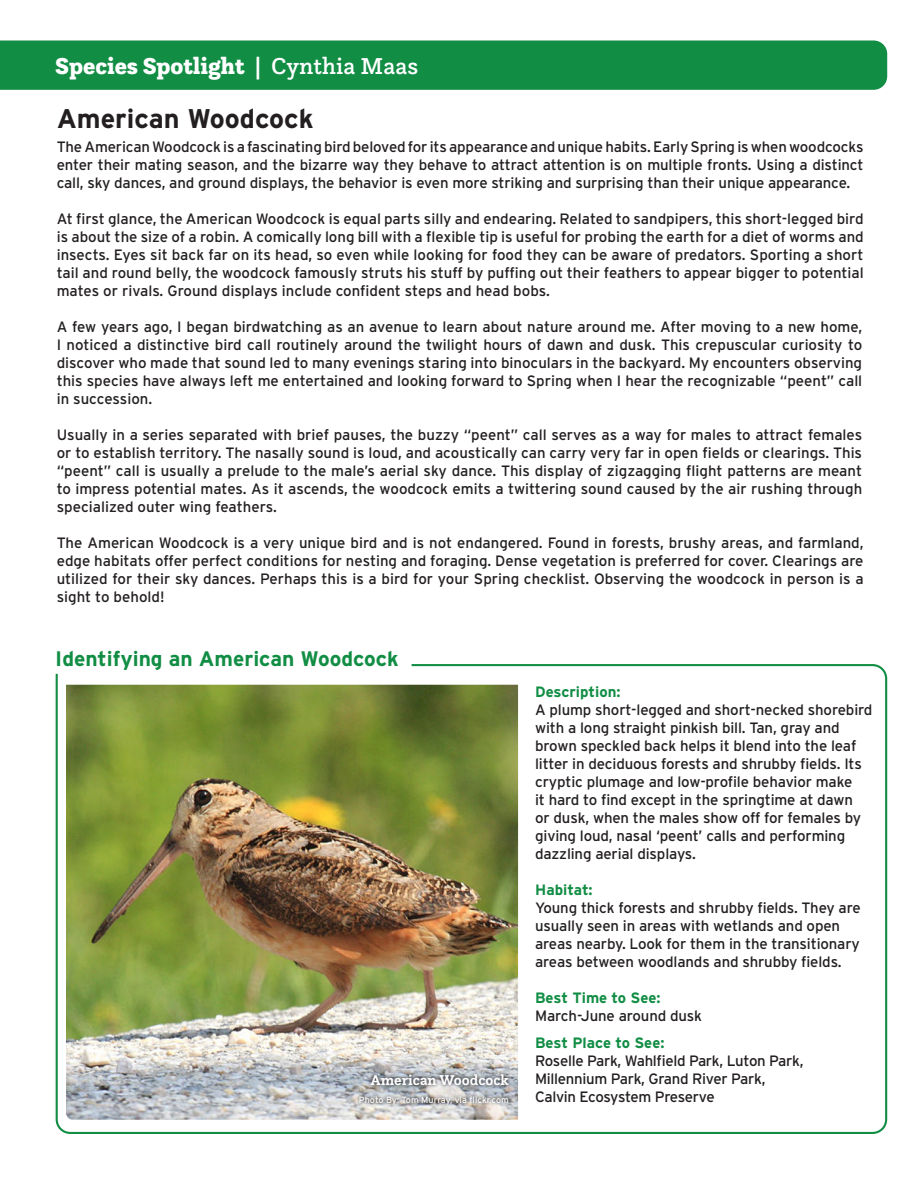
<style>
.page{position:relative;width:918px;height:1188px;background:#fff}
.page>*{position:absolute;margin:0;border:0;box-sizing:border-box;transform-origin:0 0}
.t1{font:700 27px "Interstate";color:#231f20}
.t2{font:900 24px "Questa Slab";color:#fff}
.t3{font:700 21px "Interstate";color:#118d44}
.t4{font:15px/18px "Interstate";letter-spacing:-.01em;color:#231f20;text-align:justify}
.t5{font:700 15px "Interstate";color:#118d44}
.t6{font:15px "Interstate";letter-spacing:-.03em;color:#231f20}
.t7{font:700 15px "Questa Slab";color:#fff}
.t8{font:9px "Interstate";color:#fff}
.s1{font-weight:700}
.s2{font-weight:500}
</style>
<div class="page">
<div style="left:0;top:40px;width:887px;height:50px;background:#118d44"></div>
<img style="left:55px;top:664px;width:833px;height:470px">
<svg style="left:355px;top:1070px;width:158px;height:38px;background:#a4a6a9"></svg>
<p class="t2" style="left:55px;top:50px;width:364px">Species Spotlight <span class="s1">|</span> <span class="s2">Cynthia Maas</span></p>
<p class="t1" style="left:57px;top:103px;width:258px">American Woodcock</p>
<p class="t4" style="left:57px;top:138px;width:808px">The American Woodcock is a fascinating bird beloved for its appearance and unique habits. Early Spring is when woodcocks enter their mating season, and the bizarre way they behave to attract attention is on multiple fronts. Using a distinct call, sky dances, and ground displays, the behavior is even more striking and surprising than their unique appearance.</p>
<p class="t4" style="left:57px;top:210px;width:809px">At first glance, the American Woodcock is equal parts silly and endearing. Related to sandpipers, this short-legged bird is about the size of a robin. A comically long bill with a flexible tip is useful for probing the earth for a diet of worms and insects. Eyes sit back far on its head, so even while looking for food they can be aware of predators. Sporting a short tail and round belly, the woodcock famously struts his stuff by puffing out their feathers to appear bigger to potential mates or rivals. Ground displays include confident steps and head bobs.</p>
<p class="t4" style="left:57px;top:318px;width:807px">A few years ago, I began birdwatching as an avenue to learn about nature around me. After moving to a new home, I noticed a distinctive bird call routinely around the twilight hours of dawn and dusk. This crepuscular curiosity to discover who made that sound led to many evenings staring into binoculars in the backyard. My encounters observing this species have always left me entertained and looking forward to Spring when I hear the recognizable “peent” call in succession.</p>
<p class="t4" style="left:57px;top:426px;width:807px">Usually in a series separated with brief pauses, the buzzy “peent” call serves as a way for males to attract females or to establish territory. The nasally sound is loud, and acoustically can carry very far in open fields or clearings. This “peent” call is usually a prelude to the male’s aerial sky dance. This display of zigzagging flight patterns are meant to impress potential mates. As it ascends, the woodcock emits a twittering sound caused by the air rushing through specialized outer wing feathers.</p>
<p class="t4" style="left:57px;top:534px;width:808px">The American Woodcock is a very unique bird and is not endangered. Found in forests, brushy areas, and farmland, edge habitats offer perfect conditions for nesting and foraging. Dense vegetation is preferred for cover. Clearings are utilized for their sky dances. Perhaps this is a bird for your Spring checklist. Observing the woodcock in person is a sight to behold!</p>
<p class="t3" style="left:55px;top:647px;width:345px">Identifying an American Woodcock</p>
<p class="t7" style="left:370px;top:1070px;width:140px">American Woodcock</p>
<p class="t8" style="left:359px;top:1095px;width:152px">Photo By: Tom Murray, via flickr.com</p>
<p class="t5" style="left:535px;top:683px;width:87px">Description:</p>
<p class="t4" style="left:535px;top:700px;width:339px;text-align:left">A plump short-legged and short-necked shorebird with a long straight pinkish bill. Tan, gray and brown speckled back helps it blend into the leaf litter in deciduous forests and shrubby fields. Its cryptic plumage and low-profile behavior make<br>it hard to find except in the springtime at dawn<br>or dusk, when the males show off for females by giving loud, nasal ‘peent’ calls and performing dazzling aerial displays.</p>
<p class="t5" style="left:535px;top:881px;width:59px">Habitat:</p>
<p class="t4" style="left:535px;top:898px;width:327px;text-align:left">Young thick forests and shrubby fields. They are usually seen in areas with wetlands and open areas nearby. Look for them in the transitionary areas between woodlands and shrubby fields.</p>
<p class="t5" style="left:535px;top:989px;width:127px">Best Time to See:</p>
<p class="t4" style="left:535px;top:1006px;width:168px">March-June around dusk</p>
<p class="t5" style="left:535px;top:1034px;width:131px">Best Place to See:</p>
<p class="t4" style="left:535px;top:1051px;width:270px">Roselle Park, Wahlfield Park, Luton Park,</p>
<p class="t4" style="left:535px;top:1069px;width:232px">Millennium Park, Grand River Park,</p>
<p class="t6" style="left:535px;top:1088px;width:181px">Calvin Ecosystem Preserve</p>
</div>
